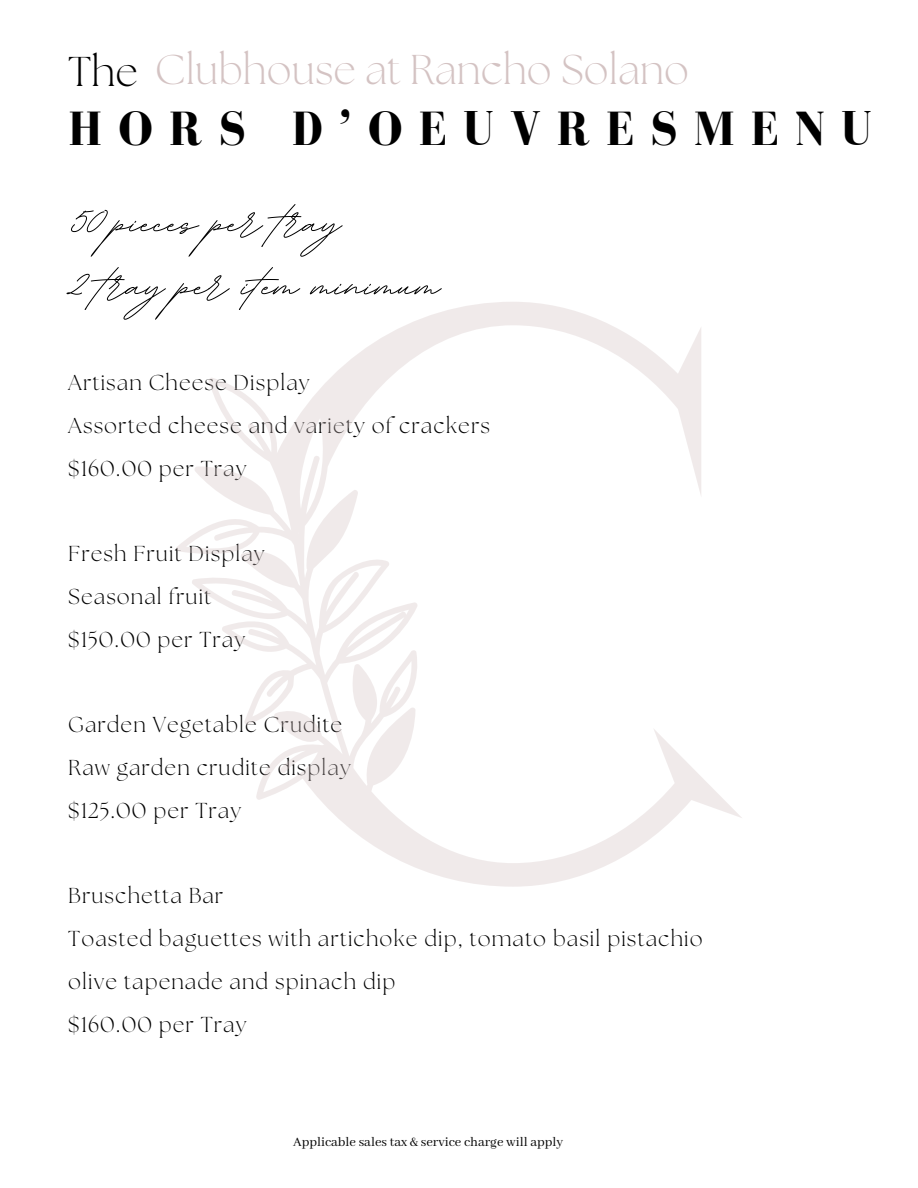
<style>
.page{position:relative;width:918px;height:1188px;background:#fff}
.page>*{position:absolute;margin:0;border:0;box-sizing:border-box;transform-origin:0 0}
.t1{font:700 63px/63px "BD Script";color:#000}
.t2{font:700 49.35px "Bodoni FLF";letter-spacing:.325em;color:#000}
.t3{font:300 41.55px "The Seasons";color:#d4c3c3}
.t4{font:300 21.6px/42.8px "The Seasons";letter-spacing:.05em;color:#000}
.t5{font:14.25px "Abhaya Libre";color:#000}
.s1{color:#000}
</style>
<div class="page">
<svg style="left:176px;top:302px;width:566px;height:585px"></svg>
<h3 class="t3" style="left:68px;top:50px;width:622px"><span class="s1">The</span> Clubhouse at Rancho Solano</h3>
<h2 class="t2" style="left:68px;top:102px;width:805px">HORS D’OEUVRESMENU</h2>
<h1 class="t1" style="left:68px;top:188px;width:373px">50 pieces per tray<br>2 tray per item minimum</h1>
<p class="t4" style="left:68px;top:363px;width:423px">Artisan Cheese Display<br>Assorted cheese and variety of crackers $160.00 per Tray</p>
<p class="t4" style="left:68px;top:534px;width:198px">Fresh Fruit Display<br>Seasonal fruit $150.00 per Tray</p>
<p class="t4" style="left:68px;top:705px;width:284px">Garden Vegetable Crudite<br>Raw garden crudite display $125.00 per Tray</p>
<p class="t4" style="left:68px;top:876px;width:636px">Bruschetta Bar<br>Toasted baguettes with artichoke dip, tomato basil pistachio olive tapenade and spinach dip<br>$160.00 per Tray</p>
<p class="t5" style="left:293px;top:1134px;width:272px">Applicable sales tax &amp; service charge will apply</p>
</div>
